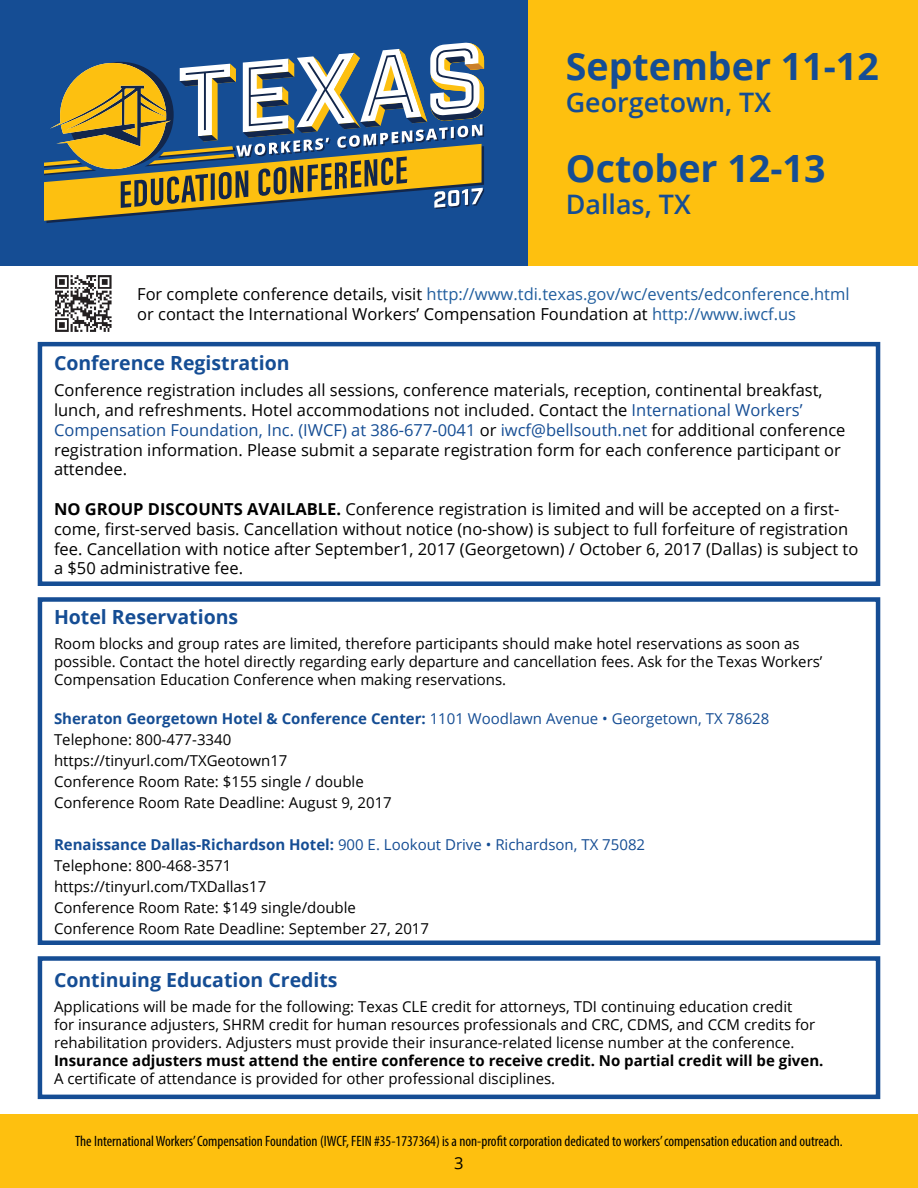
<style>
.page{position:relative;width:918px;height:1188px;background:#fff}
.page>*{position:absolute;margin:0;border:0;box-sizing:border-box;transform-origin:0 0}
.t1{font:700 37.65px "Open Sans";color:#154d94}
.t2{font:600 26.85px "Open Sans";color:#154d94}
.t3{font:700 19.5px "Open Sans";color:#154d94}
.t4{font:16.5px/19.8px "Open Sans";color:#000}
.t5{font:15px/21px "Open Sans";color:#000}
.t6{font:condensed 15px "Myriad Pro";color:#000}
.t7{font:700 15px "Open Sans";color:#000}
.s1{color:#215e9e}
.s2{color:#154d94}
.s3{font-weight:700}
.s4{font-weight:700;color:#154d94}
</style>
<div class="page">
<div style="left:0;top:1115px;width:918px;height:73px;background:#fec00f"></div>
<div style="left:0;top:0;width:528px;height:266px;background:#154d94"></div>
<div style="left:528px;top:0;width:390px;height:266px;background:#fec00f"></div>
<svg style="left:44px;top:42px;width:440px;height:181px"></svg>
<img style="left:55px;top:275px;width:57px;height:57px">
<div style="left:38px;top:342px;width:842px;height:244px;border:4px solid #154d94"></div>
<div style="left:38px;top:597px;width:842px;height:348px;border:4px solid #154d94"></div>
<div style="left:38px;top:956px;width:842px;height:143px;border:4px solid #154d94"></div>
<h1 class="t1" style="left:566px;top:40px;width:314px">September 11-12</h1>
<h2 class="t2" style="left:566px;top:84px;width:207px">Georgetown, TX</h2>
<h1 class="t1" style="left:566px;top:142px;width:261px">October 12-13</h1>
<h2 class="t2" style="left:566px;top:186px;width:126px">Dallas, TX</h2>
<p class="t4" style="left:137px;top:284px;width:714px">For complete conference details, visit <span class="s1">http://www.tdi.texas.gov/wc/events/edconference.html </span>or contact the International Workers’ Compensation Foundation at <span class="s1">http://www.iwcf.us</span></p>
<h3 class="t3" style="left:54px;top:349px;width:237px">Conference Registration</h3>
<p class="t4" style="left:54px;top:380px;width:793px">Conference registration includes all sessions, conference materials, reception, continental breakfast, lunch, and refreshments. Hotel accommodations not included. Contact the <span class="s2">International Workers’ Compensation Foundation, Inc. (IWCF) at 386-677-0041</span> or <span class="s2">iwcf@bellsouth.net</span> for additional conference registration information. Please submit a separate registration form for each conference participant or attendee.</p>
<p class="t4" style="left:54px;top:499px;width:806px"><span class="s3">NO GROUP DISCOUNTS AVAILABLE.</span> Conference registration is limited and will be accepted on a first&shy;come, first-served basis. Cancellation without notice (no-show) is subject to full forfeiture of registration fee. Cancellation with notice after September1, 2017 (Georgetown) / October 6, 2017 (Dallas) is subject to a $50 administrative fee.</p>
<h3 class="t3" style="left:54px;top:603px;width:186px">Hotel Reservations</h3>
<p class="t5" style="left:54px;top:634px;width:770px;line-height:18px">Room blocks and group rates are limited, therefore participants should make hotel reservations as soon as possible. Contact the hotel directly regarding early departure and cancellation fees. Ask for the Texas Workers’<br>Compensation Education Conference when making reservations.</p>
<p class="t5" style="left:54px;top:708px;width:717px"><span class="s4">Sheraton Georgetown Hotel &amp; Conference Center:</span> <span class="s2">1101 Woodlawn Avenue • Georgetown, TX 78628<br></span>Telephone: 800-477-3340<br>https://tinyurl.com/TXGeotown17<br>Conference Room Rate: $155 single / double<br>Conference Room Rate Deadline: August 9, 2017</p>
<p class="t5" style="left:54px;top:834px;width:593px"><span class="s4">Renaissance Dallas-Richardson Hotel:</span> <span class="s2">900 E. Lookout Drive • Richardson, TX 75082<br></span>Telephone: 800-468-3571<br>https://tinyurl.com/TXDallas17<br>Conference Room Rate: $149 single/double<br>Conference Room Rate Deadline: September 27, 2017</p>
<h3 class="t3" style="left:54px;top:966px;width:285px">Continuing Education Credits</h3>
<p class="t5" style="left:54px;top:997px;width:763px;line-height:18px">Applications will be made for the following: Texas CLE credit for attorneys, TDI continuing education credit for insurance adjusters, SHRM credit for human resources professionals and CRC, CDMS, and CCM credits for rehabilitation providers. Adjusters must provide their insurance-related license number at the conference.</p>
<p class="t7" style="left:54px;top:1050px;width:771px">Insurance adjusters must attend the entire conference to receive credit. No partial credit will be given.</p>
<p class="t5" style="left:54px;top:1068px;width:503px">A certificate of attendance is provided for other professional disciplines.</p>
<p class="t6" style="left:75px;top:1132px;width:769px">The International Workers’ Compensation Foundation (IWCF, FEIN #35-1737364) is a non-profit corporation dedicated to workers’ compensation education and outreach.</p>
<p class="t4" style="left:454px;top:1152px;width:11px">3</p>
</div>
